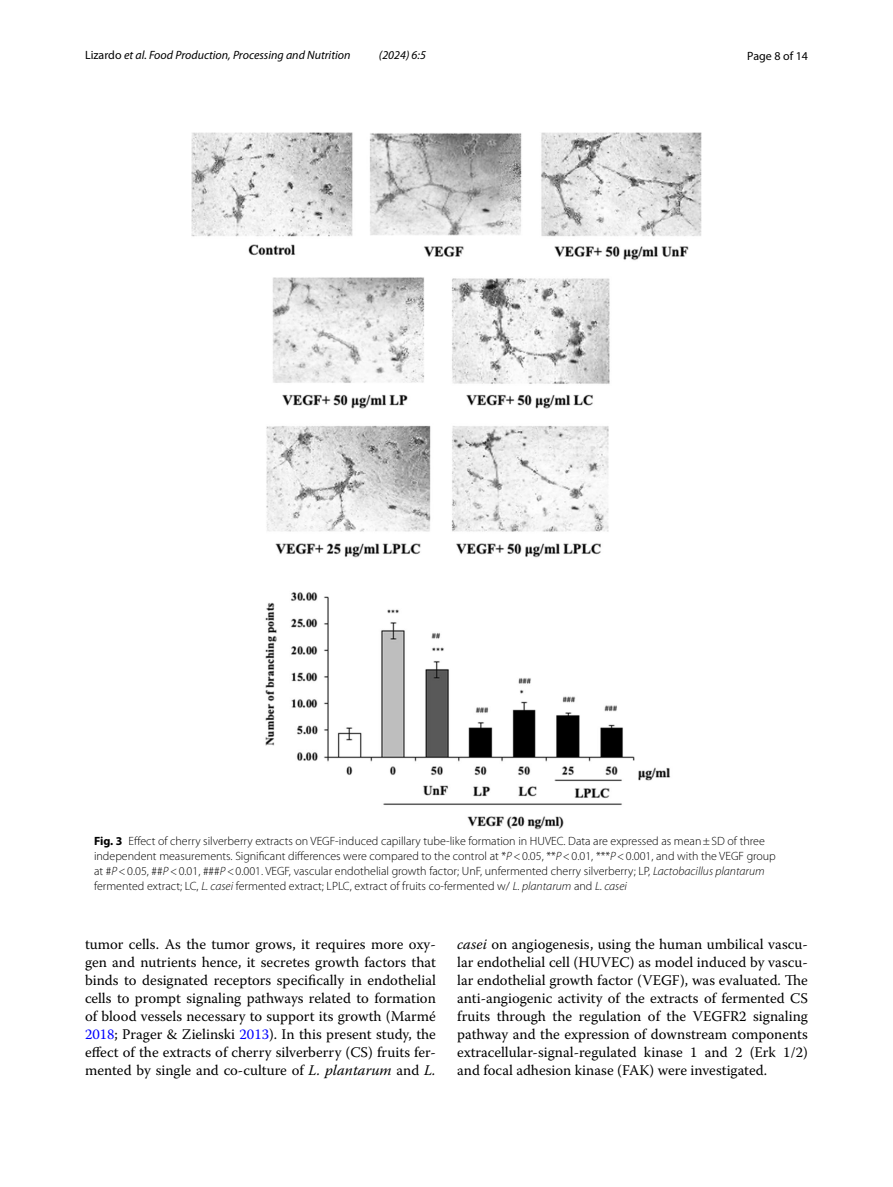
<style>
.page{position:relative;width:893px;height:1187px;background:#fff}
.page>*{position:absolute;margin:0;border:0;box-sizing:border-box;transform-origin:0 0}
.t1{font:14.7px/18px "Warnock Pro";color:#000;text-align:justify}
.t2{font:300 12px/15px "Myriad Pro";color:#000}
.t3{font:italic 12px "Myriad Pro";color:#000}
.t4{font:12px "Myriad Pro";color:#000}
.s1{font-style:normal}
.s2{font-weight:700}
.s3{font-style:italic}
.s4{color:#00f}
</style>
<div class="page">
<img style="left:191px;top:133px;width:511px;height:696px">
<p class="t3" style="left:85px;top:48px;width:267px"><span class="s1">Lizardo</span> et al. Food Production, Processing and Nutrition</p>
<p class="t3" style="left:379px;top:48px;width:48px">(2024) 6:5</p>
<p class="t4" style="left:747px;top:48px;width:62px">Page 8 of 14</p>
<p class="t2" style="left:94px;top:833px;width:683px"><span class="s2">Fig. 3</span> Effect of cherry silverberry extracts on VEGF-induced capillary tube-like formation in HUVEC. Data are expressed as mean±SD of three independent measurements. Significant differences were compared to the control at *<span class="s3">P</span>&lt;0.05, **<span class="s3">P</span>&lt;0.01, ***<span class="s3">P</span>&lt;0.001, and with the VEGF group at #<span class="s3">P</span>&lt;0.05, ##<span class="s3">P</span>&lt;0.01, ###<span class="s3">P</span>&lt;0.001. VEGF, vascular endothelial growth factor; UnF, unfermented cherry silverberry; LP, <span class="s3">Lactobacillus plantarum </span>fermented extract; LC, <span class="s3">L. casei</span> fermented extract; LPLC, extract of fruits co-fermented w/ <span class="s3">L. plantarum</span> and <span class="s3">L. casei</span></p>
<p class="t1" style="left:85px;top:935px;width:352px">tumor cells. As the tumor grows, it requires more oxy&shy;gen and nutrients hence, it secretes growth factors that binds to designated receptors specifically in endothelial cells to prompt signaling pathways related to formation of blood vessels necessary to support its growth (Marmé <span class="s4">2018</span>; Prager &amp; Zielinski <span class="s4">2013</span>). In this present study, the effect of the extracts of cherry silverberry (CS) fruits fer&shy;mented by single and co-culture of <span class="s3">L. plantarum</span> and <span class="s3">L.</span></p>
<p class="t1" style="left:457px;top:935px;width:352px"><span class="s3">casei</span> on angiogenesis, using the human umbilical vascu&shy;lar endothelial cell (HUVEC) as model induced by vascu&shy;lar endothelial growth factor (VEGF), was evaluated. The anti-angiogenic activity of the extracts of fermented CS fruits through the regulation of the VEGFR2 signaling pathway and the expression of downstream components extracellular-signal-regulated kinase 1 and 2 (Erk 1/2) and focal adhesion kinase (FAK) were investigated.</p>
</div>
